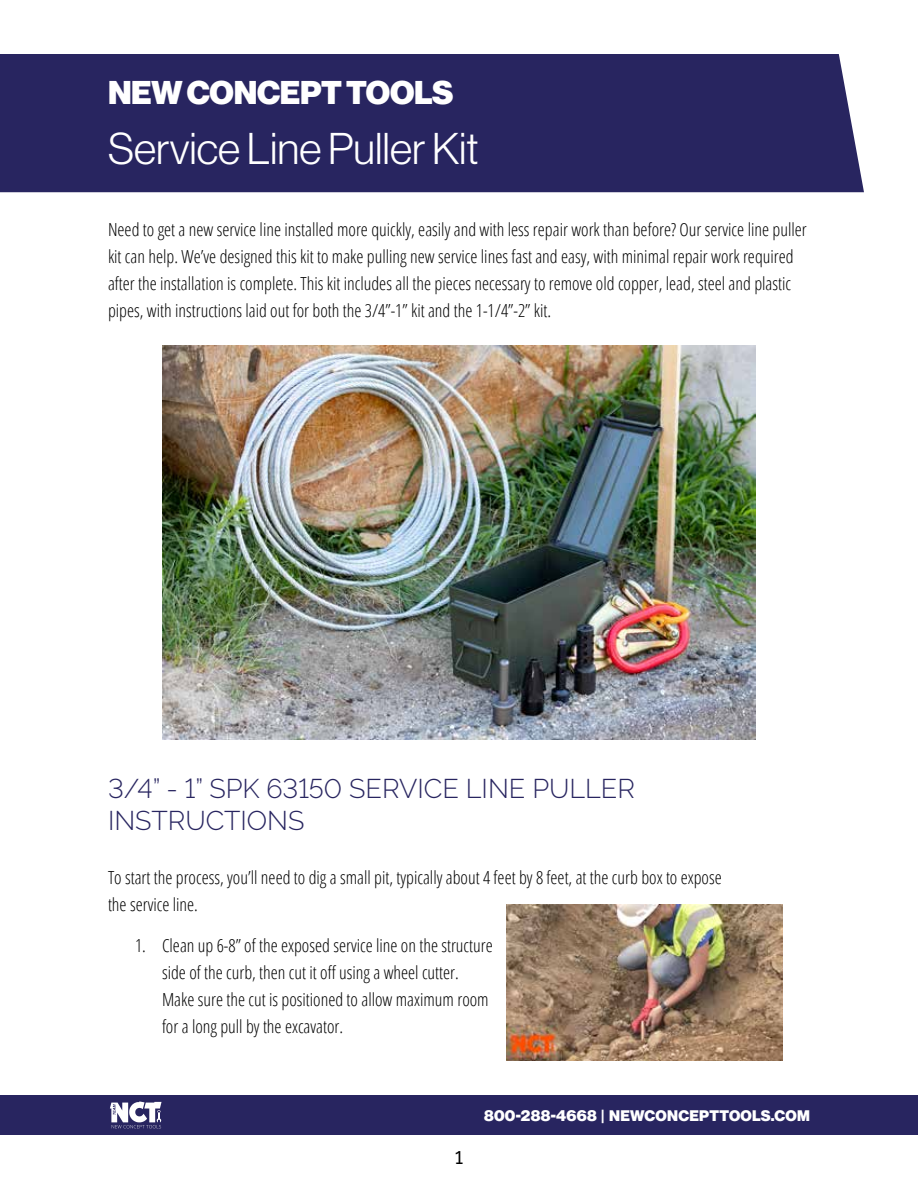
<style>
.page{position:relative;width:918px;height:1188px;background:#fff}
.page>*{position:absolute;margin:0;border:0;box-sizing:border-box;transform-origin:0 0}
.t1{font:43.5px "N Haas Grotesk DS Pro 45 Lt";color:#fff}
.t2{font:32.25px "N Haas Grotesk DS Pro 95 Blk";letter-spacing:-.01em;color:#fff}
.t3{font:300 27px/32.4px "Raleway";color:#282560}
.t4{font:300 condensed 18px/27px "Open Sans";color:#000}
.t5{font:500 18px "Raleway";color:#000}
.t6{font:15px "N Haas Grotesk DS Pro 95 Blk";letter-spacing:.015em;color:#fff}
</style>
<div class="page">
<div style="left:0;top:54px;width:864px;height:138px;background:#282560"></div>
<img style="left:506px;top:905px;width:277px;height:156px">
<img style="left:163px;top:345px;width:592px;height:395px">
<div style="left:0;top:1095px;width:918px;height:40px;background:#282560"></div>
<svg style="left:110px;top:1101px;width:52px;height:27px"></svg>
<h2 class="t2" style="left:108px;top:74px;width:347px">NEW CONCEPT TOOLS</h2>
<h1 class="t1" style="left:108px;top:125px;width:372px">Service Line Puller Kit</h1>
<p class="t4" style="left:108px;top:216px;width:700px">Need to get a new service line installed more quickly, easily and with less repair work than before? Our service line puller kit can help. We’ve designed this kit to make pulling new service lines fast and easy, with minimal repair work required after the installation is complete. This kit includes all the pieces necessary to remove old copper, lead, steel and plastic pipes, with instructions laid out for both the 3/4”-1” kit and the 1-1/4”-2” kit.</p>
<h3 class="t3" style="left:108px;top:772px;width:528px">3/4” - 1” SPK 63150 SERVICE LINE PULLER<br>INSTRUCTIONS</h3>
<p class="t4" style="left:108px;top:864px;width:615px">To start the process, you’ll need to dig a small pit, typically about 4 feet by 8 feet, at the curb box to expose the service line.</p>
<p class="t4" style="left:162px;top:931px;width:332px;text-indent:-27px">1. Clean up 6-8” of the exposed service line on the structure side of the curb, then cut it off using a wheel cutter.<br>Make sure the cut is positioned to allow maximum room for a long pull by the excavator.</p>
<p class="t5" style="left:455px;top:1148px;width:9px">1</p>
<p class="t6" style="left:484px;top:1107px;width:327px">800-288-4668 | NEWCONCEPTTOOLS.COM</p>
</div>
